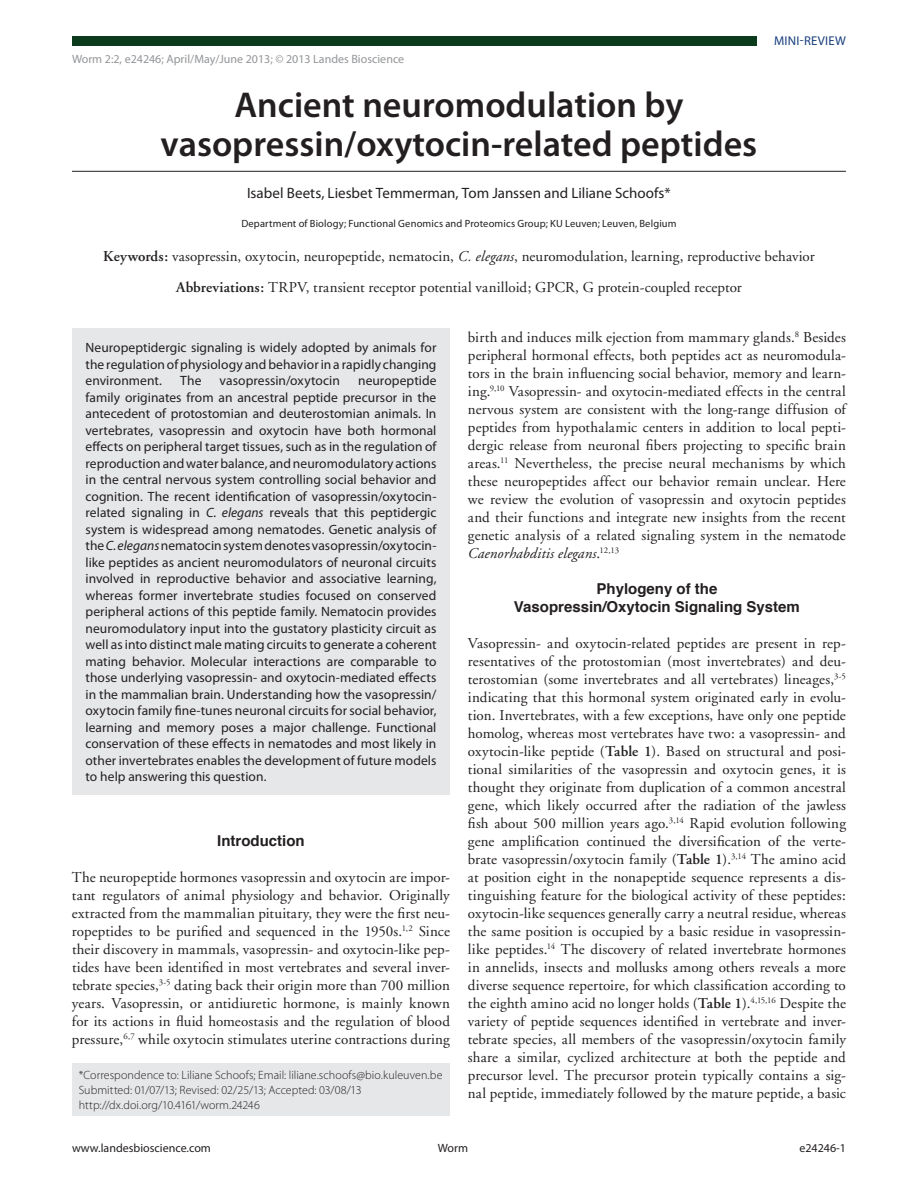
<style>
.page{position:relative;width:918px;height:1188px;background:#fff}
.page>*{position:absolute;margin:0;border:0;box-sizing:border-box;transform-origin:0 0}
.t1{font:600 36px/39px "Myriad Pro";color:#231f20;text-align:center}
.t2{font:15px/18px "Adobe Garamond";letter-spacing:.005em;color:#231f20;text-align:justify}
.t3{font:700 15px/18px "Helvetica";color:#231f20;text-align:center}
.t4{font:15px "Myriad Pro";color:#231f20}
.t5{font:13.5px/16.5px "Myriad Pro";letter-spacing:.005em;color:#231f20;text-align:justify}
.t6{font:12.75px "Myriad Pro";letter-spacing:.02em;color:#193f7c}
.t7{font:300 12px/15px "Myriad Pro";letter-spacing:.005em;color:#231f20}
.t8{font:12px "Myriad Pro";color:#939598}
.t9{font:12px "Myriad Pro";color:#231f20}
.t10{font:10.5px "Myriad Pro";letter-spacing:.015em;color:#231f20}
.s1{font-weight:600}
.s2{font-style:italic}
</style>
<div class="page">
<div style="left:72px;top:36px;width:684px;height:10px;background:#0b3b1c"></div>
<div style="left:72px;top:1063px;width:378px;height:53px;background:#e6e7e9"></div>
<div style="left:72px;top:328px;width:378px;height:467px;background:#e6e7e9"></div>
<hr style="left:72px;top:171px;width:774px;height:1px;background:#231f20">
<p class="t8" style="left:72px;top:52px;width:334px">Worm 2:2, e24246; April/May/June 2013; © 2013 Landes Bioscience</p>
<p class="t6" style="left:774px;top:33px;width:73px">MINI-REVIEW</p>
<h1 class="t1" style="left:161px;top:85px;width:598px">Ancient neuromodulation by vasopressin/oxytocin-related peptides</h1>
<p class="t4" style="left:247px;top:184px;width:425px">Isabel Beets, Liesbet Temmerman, Tom Janssen and Liliane Schoofs*</p>
<p class="t10" style="left:241px;top:217px;width:437px">Department of Biology; Functional Genomics and Proteomics Group; KU Leuven; Leuven, Belgium</p>
<p class="t2" style="left:103px;top:241px;width:713px;line-height:31.5px;text-align:center"><span class="s1">Keywords:</span> vasopressin, oxytocin, neuropeptide, nematocin, <span class="s2">C. elegans</span>, neuromodulation, learning, reproductive behavior<br><span class="s1">Abbreviations:</span> TRPV, transient receptor potential vanilloid; GPCR, G protein-coupled receptor</p>
<p class="t2" style="left:468px;top:329px;width:380px">birth and induces milk ejection from mammary glands.<sup>8</sup> Besides peripheral hormonal effects, both peptides act as neuromodula&shy;tors in the brain influencing social behavior, memory and learn&shy;ing.<sup>9,10</sup> Vasopressin- and oxytocin-mediated effects in the central nervous system are consistent with the long-range diffusion of peptides from hypothalamic centers in addition to local pepti&shy;dergic release from neuronal fibers projecting to specific brain areas.<sup>11</sup> Nevertheless, the precise neural mechanisms by which these neuropeptides affect our behavior remain unclear. Here we review the evolution of vasopressin and oxytocin peptides and their functions and integrate new insights from the recent genetic analysis of a related signaling system in the nematode <span class="s2">Caenorhabditis elegans</span>.<sup>12,13</sup></p>
<p class="t3" style="left:514px;top:581px;width:287px">Phylogeny of the<br>Vasopressin/Oxytocin Signaling System</p>
<p class="t2" style="left:468px;top:635px;width:380px">Vasopressin- and oxytocin-related peptides are present in rep&shy;resentatives of the protostomian (most invertebrates) and deu&shy;terostomian (some invertebrates and all vertebrates) lineages,<sup>3-5 </sup>indicating that this hormonal system originated early in evolu&shy;tion. Invertebrates, with a few exceptions, have only one peptide homolog, whereas most vertebrates have two: a vasopressin- and oxytocin-like peptide (<span class="s1">Table 1</span>). Based on structural and posi&shy;tional similarities of the vasopressin and oxytocin genes, it is thought they originate from duplication of a common ancestral gene, which likely occurred after the radiation of the jawless fish about 500 million years ago.<sup>3,14</sup> Rapid evolution following gene amplification continued the diversification of the verte&shy;brate vasopressin/oxytocin family (<span class="s1">Table 1</span>).<sup>3,14</sup> The amino acid at position eight in the nonapeptide sequence represents a dis&shy;tinguishing feature for the biological activity of these peptides: oxytocin-like sequences generally carry a neutral residue, whereas the same position is occupied by a basic residue in vasopressin&shy;like peptides.<sup>14</sup> The discovery of related invertebrate hormones in annelids, insects and mollusks among others reveals a more diverse sequence repertoire, for which classification according to the eighth amino acid no longer holds (<span class="s1">Table 1</span>).<sup>4,15,16</sup> Despite the variety of peptide sequences identified in vertebrate and inver&shy;tebrate species, all members of the vasopressin/oxytocin family share a similar, cyclized architecture at both the peptide and precursor level. The precursor protein typically contains a sig&shy;nal peptide, immediately followed by the mature peptide, a basic</p>
<p class="t5" style="left:86px;top:339px;width:352px">Neuropeptidergic signaling is widely adopted by animals for the regulation of physiology and behavior in a rapidly changing environment.</p>
<p class="t5" style="left:86px;top:372px;width:353px;text-indent:273px">neuropeptide family originates from an ancestral peptide precursor in the antecedent of protostomian and deuterostomian animals. In vertebrates, vasopressin and oxytocin have both hormonal effects on peripheral target tissues, such as in the regulation of reproduction and water balance, and neuromodulatory actions in the central nervous system controlling social behavior and cognition. The recent identification of vasopressin/oxytocin&shy;related signaling in <span class="s2">C. elegans</span> reveals that this peptidergic system is widespread among nematodes. Genetic analysis of the <span class="s2">C. elegans</span> nematocin system denotes vasopressin/oxytocin&shy;like peptides as ancient neuromodulators of neuronal circuits involved in reproductive behavior and associative learning, whereas former invertebrate studies focused on conserved peripheral actions of this peptide family. Nematocin provides neuromodulatory input into the gustatory plasticity circuit as well as into distinct male mating circuits to generate a coherent mating behavior. Molecular interactions are comparable to those underlying vasopressin- and oxytocin-mediated effects in the mammalian brain. Understanding how the vasopressin/ oxytocin family fine-tunes neuronal circuits for social behavior, learning and memory poses a major challenge. Functional conservation of these effects in nematodes and most likely in other invertebrates enables the development of future models to help answering this question.</p>
<p class="t5" style="left:180px;top:372px;width:23px">The</p>
<p class="t5" style="left:220px;top:372px;width:122px">vasopressin/oxytocin</p>
<p class="t3" style="left:217px;top:833px;width:89px">Introduction</p>
<p class="t2" style="left:72px;top:869px;width:380px">The neuropeptide hormones vasopressin and oxytocin are impor&shy;tant regulators of animal physiology and behavior. Originally extracted from the mammalian pituitary, they were the first neu&shy;ropeptides to be purified and sequenced in the 1950s.<sup>1,2</sup> Since their discovery in mammals, vasopressin- and oxytocin-like pep&shy;tides have been identified in most vertebrates and several inver&shy;tebrate species,<sup>3-5</sup> dating back their origin more than 700 million years. Vasopressin, or antidiuretic hormone, is mainly known for its actions in fluid homeostasis and the regulation of blood pressure,<sup>6,7</sup> while oxytocin stimulates uterine contractions during</p>
<p class="t7" style="left:79px;top:1068px;width:365px">*Correspondence to: Liliane Schoofs; Email: liliane.schoofs@bio.kuleuven.be<br>Submitted: 01/07/13; Revised: 02/25/13; Accepted: 03/08/13 http://dx.doi.org/10.4161/worm.24246</p>
<p class="t9" style="left:72px;top:1141px;width:140px">www.landesbioscience.com</p>
<p class="t9" style="left:438px;top:1141px;width:32px">Worm</p>
<p class="t9" style="left:799px;top:1141px;width:48px">e24246-1</p>
</div>
